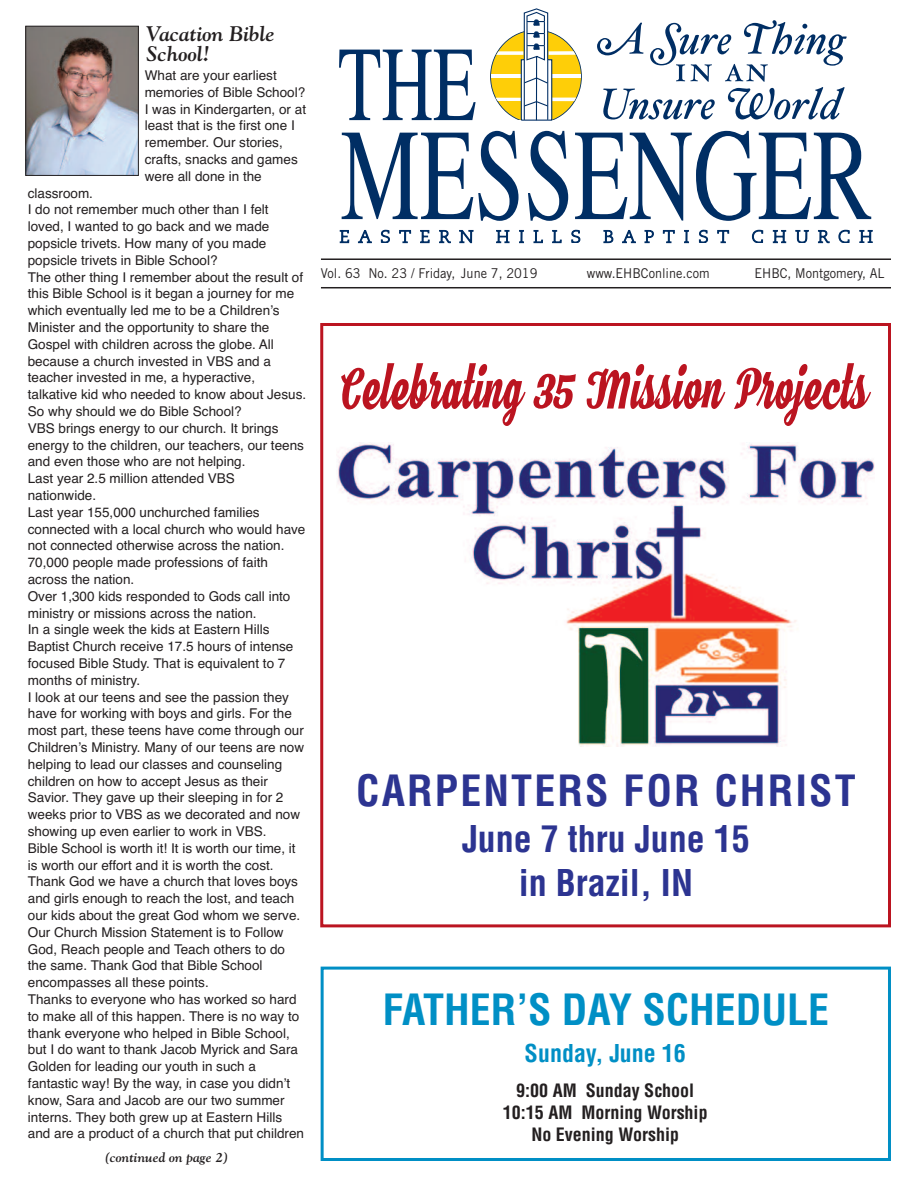
<style>
.page{position:relative;width:918px;height:1188px;background:#fff}
.page>*{position:absolute;margin:0;border:0;box-sizing:border-box;transform-origin:0 0}
.t1{font:54px "Hamster";color:#bb1420}
.t2{font:700 condensed 42px "Helvetica";color:#008fc5}
.t3{font:700 condensed 42px "Helvetica";letter-spacing:.05em;color:#2c3491}
.t4{font:700 condensed 36px/43.2px "Helvetica";color:#2c3491;text-align:center}
.t5{font:700 condensed 24px "Helvetica";color:#008fc5}
.t6{font:italic 700 21px/20.7px "Goudy";color:#231f20}
.t7{font:700 condensed 18px/21.6px "Helvetica";color:#231f20;text-align:center}
.t8{font:13.5px/16.8px "Helvetica";color:#231f20}
.t9{font:13.5px "Trade Gothic";color:#231f20;scale:.94 1}
.t10{font:italic 700 13.5px "Goudy";color:#231f20}
</style>
<div class="page">
<div style="left:320px;top:323px;width:571px;height:604px;border:3px solid #bb1420"></div>
<div style="left:321px;top:967px;width:570px;height:194px;border:3px solid #008fc5"></div>
<svg style="left:490px;top:8px;width:92px;height:113px"></svg>
<svg style="left:339px;top:50px;width:137px;height:70px"></svg>
<svg style="left:342px;top:131px;width:177px;height:90px"></svg>
<svg style="left:528px;top:131px;width:40px;height:90px"></svg>
<svg style="left:575px;top:131px;width:296px;height:90px"></svg>
<svg style="left:340px;top:230px;width:9px;height:13px"></svg>
<svg style="left:358px;top:230px;width:14px;height:13px"></svg>
<svg style="left:381px;top:230px;width:9px;height:13px"></svg>
<svg style="left:399px;top:230px;width:12px;height:13px"></svg>
<svg style="left:420px;top:230px;width:10px;height:13px"></svg>
<svg style="left:439px;top:230px;width:12px;height:13px"></svg>
<svg style="left:459px;top:230px;width:14px;height:13px"></svg>
<svg style="left:496px;top:230px;width:13px;height:13px"></svg>
<svg style="left:519px;top:230px;width:5px;height:13px"></svg>
<svg style="left:534px;top:230px;width:9px;height:13px"></svg>
<svg style="left:552px;top:230px;width:10px;height:13px"></svg>
<svg style="left:571px;top:230px;width:9px;height:13px"></svg>
<svg style="left:604px;top:230px;width:9px;height:13px"></svg>
<svg style="left:622px;top:230px;width:14px;height:13px"></svg>
<svg style="left:645px;top:230px;width:9px;height:13px"></svg>
<svg style="left:663px;top:230px;width:12px;height:13px"></svg>
<svg style="left:684px;top:230px;width:5px;height:13px"></svg>
<svg style="left:699px;top:230px;width:9px;height:13px"></svg>
<svg style="left:717px;top:230px;width:12px;height:13px"></svg>
<svg style="left:752px;top:230px;width:11px;height:13px"></svg>
<svg style="left:773px;top:230px;width:13px;height:13px"></svg>
<svg style="left:796px;top:230px;width:13px;height:13px"></svg>
<svg style="left:818px;top:230px;width:11px;height:13px"></svg>
<svg style="left:839px;top:230px;width:11px;height:13px"></svg>
<svg style="left:860px;top:230px;width:12px;height:13px"></svg>
<svg style="left:597px;top:20px;width:250px;height:99px"></svg>
<hr style="left:321px;top:258px;width:570px;height:2px;background:#231f20">
<hr style="left:321px;top:287px;width:570px;height:1px;background:#231f20">
<img style="left:27px;top:28px;width:110px;height:146px">
<div style="left:25px;top:26px;width:114px;height:150px;border:1px solid #231f20"></div>
<img style="left:337px;top:442px;width:537px;height:305px">
<h3 class="t6" style="left:147px;top:23px;width:129px">Vacation Bible<br>School!</h3>
<p class="t8" style="left:145px;top:67px;width:163px">What are your earliest memories of Bible School?<br>I was in Kindergarten, or at least that is the first one I remember. Our stories, crafts, snacks and games were all done in the</p>
<p class="t8" style="left:28px;top:185px;width:280px">classroom.<br>I do not remember much other than I felt loved, I wanted to go back and we made popsicle trivets. How many of you made popsicle trivets in Bible School?<br>The other thing I remember about the result of this Bible School is it began a journey for me which eventually led me to be a Children’s Minister and the opportunity to share the Gospel with children across the globe. All because a church invested in VBS and a teacher invested in me, a hyperactive, talkative kid who needed to know about Jesus.<br>So why should we do Bible School?<br>VBS brings energy to our church. It brings energy to the children, our teachers, our teens and even those who are not helping.<br>Last year 2.5 million attended VBS nationwide.<br>Last year 155,000 unchurched families connected with a local church who would have not connected otherwise across the nation.<br>70,000 people made professions of faith across the nation.<br>Over 1,300 kids responded to Gods call into ministry or missions across the nation.<br>In a single week the kids at Eastern Hills Baptist Church receive 17.5 hours of intense focused Bible Study. That is equivalent to 7 months of ministry.<br>I look at our teens and see the passion they have for working with boys and girls. For the most part, these teens have come through our Children’s Ministry. Many of our teens are now helping to lead our classes and counseling children on how to accept Jesus as their Savior. They gave up their sleeping in for 2 weeks prior to VBS as we decorated and now showing up even earlier to work in VBS.<br>Bible School is worth it! It is worth our time, it is worth our effort and it is worth the cost.<br>Thank God we have a church that loves boys and girls enough to reach the lost, and teach our kids about the great God whom we serve.<br>Our Church Mission Statement is to Follow God, Reach people and Teach others to do the same. Thank God that Bible School encompasses all these points.<br>Thanks to everyone who has worked so hard to make all of this happen. There is no way to thank everyone who helped in Bible School, but I do want to thank Jacob Myrick and Sara Golden for leading our youth in such a fantastic way! By the way, in case you didn’t know, Sara and Jacob are our two summer interns. They both grew up at Eastern Hills and are a product of a church that put children</p>
<p class="t10" style="left:105px;top:1150px;width:125px">(continued on page 2)</p>
<p class="t9" style="left:321px;top:268px;width:232px">Vol. 63 No. 23 / Friday, June 7, 2019</p>
<p class="t9" style="left:587px;top:268px;width:132px">www.EHBConline.com</p>
<p class="t9" style="left:754px;top:268px;width:140px">EHBC, Montgomery, AL</p>
<h1 class="t1" style="left:336px;top:368px;width:532px">Celebrating 35 Mission Projects</h1>
<h2 class="t3" style="left:356px;top:767px;width:501px">CARPENTERS FOR CHRIST</h2>
<h3 class="t4" style="left:462px;top:818px;width:289px">June 7 thru June 15 in Brazil, IN</h3>
<h2 class="t2" style="left:383px;top:985px;width:448px">FATHER’S DAY SCHEDULE</h2>
<h3 class="t5" style="left:525px;top:1040px;width:163px">Sunday, June 16</h3>
<h3 class="t7" style="left:503px;top:1080px;width:206px">9:00 AM Sunday School<br>10:15 AM Morning Worship<br>No Evening Worship</h3>
</div>
